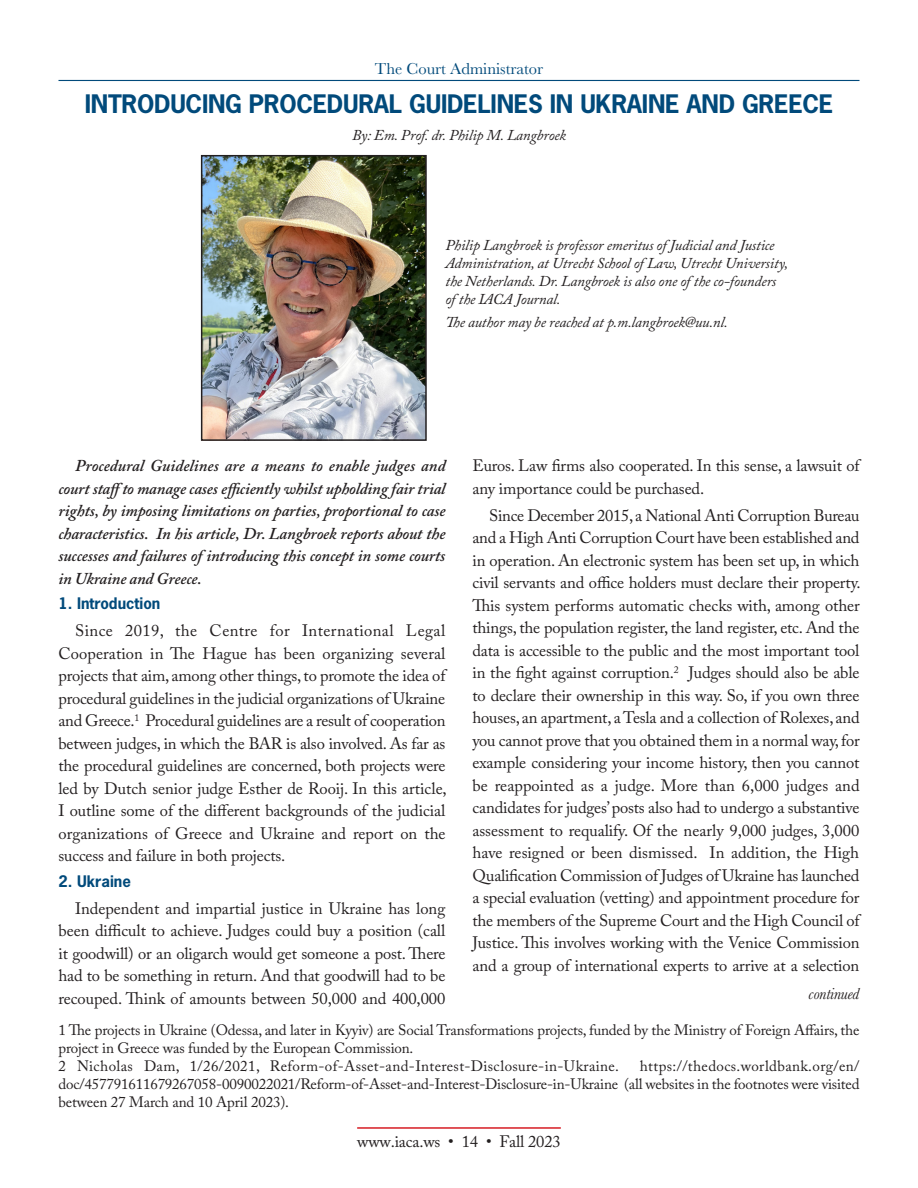
<style>
.page{position:relative;width:918px;height:1188px;background:#fff}
.page>*{position:absolute;margin:0;border:0;box-sizing:border-box;transform-origin:0 0}
.t1{font:700 24px "News Gothic Std";letter-spacing:-.01em;color:#014a7b}
.body_copy{font:16.5px/22.5px "Adobe Caslon Pro";letter-spacing:-.01em;color:#231f20;text-align:justify}
.body_copy-2{font:italic 600 16.5px/22.5px "Adobe Caslon Pro";letter-spacing:-.01em;color:#231f20;text-align:justify}
.t2{font:16.5px "Baskerville";color:#014a7b}
.body_copy-3{font:italic 16.5px "Baskerville";letter-spacing:-.01em;color:#231f20}
.footnotes{font:15px/18px "Adobe Caslon Pro";letter-spacing:-.01em;color:#231f20}
.bios{font:italic 15px/18px "Adobe Caslon Pro";letter-spacing:-.01em;color:#231f20}
.footnotes-2{font:15px "Adobe Caslon Pro";letter-spacing:.025em;color:#231f20}
.bylines{font:italic 15px "Adobe Caslon Pro";letter-spacing:-.01em;color:#231f20}
.Subhead_smaller{font:700 15px "News Gothic Std";color:#014a7b}
</style>
<div class="page">
<hr style="left:357px;top:1127px;width:204px;height:2px;background:#d71c23">
<hr style="left:58px;top:80px;width:801px;height:1px;background:#014a7b">
<img style="left:204px;top:158px;width:220px;height:280px">
<div style="left:201px;top:155px;width:226px;height:286px;border:2px solid #231f20"></div>
<p class="t2" style="left:375px;top:58px;width:170px">The Court Administrator</p>
<p class="t1" style="left:85px;top:88px;width:750px">INTRODUCING PROCEDURAL GUIDELINES IN UKRAINE AND GREECE</p>
<p class="bylines" style="left:352px;top:126px;width:215px">By: Em. Prof. dr. Philip M. Langbroek</p>
<p class="bios" style="left:446px;top:236px;width:344px">Philip Langbroek is professor emeritus of Judicial and Justice Administration, at Utrecht School of Law, Utrecht University, the Netherlands. Dr. Langbroek is also one of the co-founders of the IACA Journal.</p>
<p class="bios" style="left:446px;top:313px;width:284px">The author may be reached at p.m.langbroek@uu.nl.</p>
<p class="body_copy" style="left:472px;top:454px;width:389px">Euros. Law firms also cooperated. In this sense, a lawsuit of any importance could be purchased.</p>
<p class="body_copy" style="left:472px;top:504px;width:390px;text-indent:16px">Since December 2015, a National Anti Corruption Bureau and a High Anti Corruption Court have been established and in operation. An electronic system has been set up, in which civil servants and office holders must declare their property.<br>This system performs automatic checks with, among other things, the population register, the land register, etc. And the data is accessible to the public and the most important tool in the fight against corruption.<sup>2</sup> Judges should also be able to declare their ownership in this way. So, if you own three houses, an apartment, a Tesla and a collection of Rolexes, and you cannot prove that you obtained them in a normal way, for example considering your income history, then you cannot be reappointed as a judge. More than 6,000 judges and candidates for judges’ posts also had to undergo a substantive assessment to requalify. Of the nearly 9,000 judges, 3,000 have resigned or been dismissed. In addition, the High Qualification Commission of Judges of Ukraine has launched a special evaluation (vetting) and appointment procedure for the members of the Supreme Court and the High Council of Justice. This involves working with the Venice Commission and a group of international experts to arrive at a selection</p>
<p class="body_copy-3" style="left:809px;top:983px;width:52px">continued</p>
<p class="body_copy-2" style="left:58px;top:454px;width:389px;text-indent:16px">Procedural Guidelines are a means to enable judges and court staffto manage cases efficiently whilst upholding fair trial rights, by imposing limitations on parties, proportional to case characteristics. In his article, Dr. Langbroek reports about the successes and failures of introducing this concept in some courts in Ukraine and Greece.</p>
<p class="Subhead_smaller" style="left:58px;top:594px;width:103px">1. Introduction</p>
<p class="body_copy" style="left:58px;top:619px;width:390px;text-indent:16px">Since 2019, the Centre for International Legal Cooperation in The Hague has been organizing several projects that aim, among other things, to promote the idea of procedural guidelines in the judicial organizations of Ukraine and Greece.<sup>1</sup> Procedural guidelines are a result of cooperation between judges, in which the BAR is also involved. As far as the procedural guidelines are concerned, both projects were led by Dutch senior judge Esther de Rooij. In this article, I outline some of the different backgrounds of the judicial organizations of Greece and Ukraine and report on the success and failure in both projects.</p>
<p class="Subhead_smaller" style="left:58px;top:871px;width:74px">2. Ukraine</p>
<p class="body_copy" style="left:58px;top:897px;width:389px;text-indent:16px">Independent and impartial justice in Ukraine has long been difficult to achieve. Judges could buy a position (call it goodwill) or an oligarch would get someone a post. There had to be something in return. And that goodwill had to be recouped. Think of amounts between 50,000 and 400,000</p>
<p class="footnotes" style="left:58px;top:1021px;width:803px">1 The projects in Ukraine (Odessa, and later in Kyyiv) are Social Transformations projects, funded by the Ministry of Foreign Affairs, the project in Greece was funded by the European Commission.</p>
<p class="footnotes-2" style="left:58px;top:1057px;width:562px">2 Nicholas Dam, 1/26/2021, Reform-of-Asset-and-Interest-Disclosure-in-Ukraine.</p>
<p class="footnotes" style="left:58px;top:1057px;width:803px;text-align:justify;text-indent:581px">https://thedocs.worldbank.org/en/ doc/457791611679267058-0090022021/Reform-of-Asset-and-Interest-Disclosure-in-Ukraine (all websites in the footnotes were visited between 27 March and 10 April 2023).</p>
<p class="body_copy" style="left:357px;top:1130px;width:205px">www.iaca.ws • 14 • Fall 2023</p>
</div>
